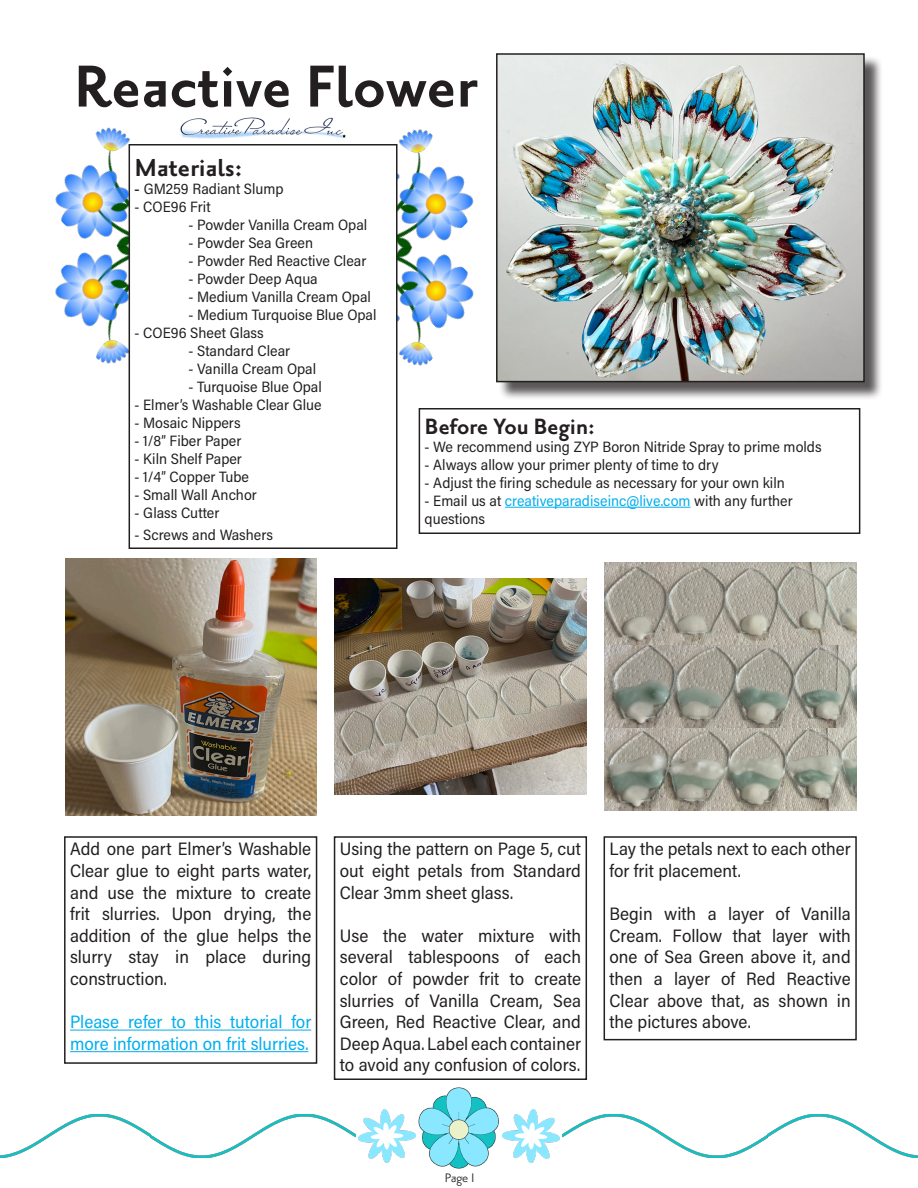
<style>
.page{position:relative;width:918px;height:1188px;background:#fff}
.page>*{position:absolute;margin:0;border:0;box-sizing:border-box;transform-origin:0 0}
.t1{font:700 72px "Priori Sans OT";color:#231f20}
.t2{font:700 30px "Priori Sans OT";color:#231f20}
.t3{font:700 27px "Priori Sans OT";color:#231f20}
.t4{font:18px/21.6px "Acumin Pro Semi Cond";color:#231f20;text-align:justify}
.t5{font:18px/21.6px "Acumin Pro Semi Cond";color:#00aeef}
.t6{font:15px/18px "Acumin Pro Semi Cond";color:#231f20}
.t7{font:15px "Priori Sans OT";color:#231f20}
.s1{font-family:"Arial"}
.s2{color:#00aeef}
</style>
<div class="page">
<img style="left:398px;top:274px;width:76px;height:92px">
<img style="left:398px;top:129px;width:76px;height:145px">
<img style="left:55px;top:272px;width:74px;height:102px">
<div style="left:498px;top:56px;width:385px;height:345px;background:#231f20;opacity:.75"></div>
<img style="left:499px;top:56px;width:363px;height:323px">
<div style="left:496px;top:53px;width:369px;height:329px;border:2px solid #231f20"></div>
<img style="left:180px;top:117px;width:166px;height:22px">
<hr style="left:505px;top:507px;width:186px;height:1px;background:#00aeef">
<div style="left:419px;top:408px;width:441px;height:126px;border:2px solid #231f20"></div>
<img style="left:66px;top:558px;width:251px;height:257px">
<img style="left:335px;top:579px;width:251px;height:216px">
<hr style="left:70px;top:1030px;width:241px;height:1px;background:#00aeef">
<hr style="left:70px;top:1051px;width:238px;height:1px;background:#00aeef">
<div style="left:64px;top:836px;width:253px;height:228px;border:2px solid #231f20"></div>
<div style="left:334px;top:836px;width:253px;height:244px;border:2px solid #231f20"></div>
<div style="left:604px;top:836px;width:253px;height:204px;border:2px solid #231f20"></div>
<img style="left:604px;top:562px;width:252px;height:249px">
<img style="left:55px;top:127px;width:75px;height:145px">
<div style="left:129px;top:144px;width:269px;height:405px;border:2px solid #231f20"></div>
<img style="left:419px;top:1087px;width:80px;height:82px">
<img style="left:359px;top:1109px;width:57px;height:53px">
<img style="left:502px;top:1109px;width:57px;height:53px">
<img style="left:562px;top:1114px;width:356px;height:43px">
<img style="left:0;top:1114px;width:356px;height:43px">
<p class="t1" style="left:73px;top:54px;width:405px">Reactive Flower</p>
<p class="t2" style="left:135px;top:154px;width:109px">Materials:</p>
<p class="t6" style="left:135px;top:179px;width:151px"><span class="s1">-</span> GM259 Radiant Slump</p>
<p class="t6" style="left:135px;top:197px;width:78px">- COE96 Frit</p>
<p class="t6" style="left:189px;top:215px;width:180px">- Powder Vanilla Cream Opal</p>
<p class="t6" style="left:189px;top:233px;width:126px">- Powder Sea Green</p>
<p class="t6" style="left:189px;top:251px;width:179px">- Powder Red Reactive Clear</p>
<p class="t6" style="left:189px;top:269px;width:131px">- Powder Deep Aqua</p>
<p class="t6" style="left:189px;top:287px;width:184px">- Medium Vanilla Cream Opal</p>
<p class="t6" style="left:189px;top:305px;width:190px">- Medium Turquoise Blue Opal</p>
<p class="t6" style="left:135px;top:323px;width:131px">- COE96 Sheet Glass</p>
<p class="t6" style="left:189px;top:341px;width:103px">- Standard Clear</p>
<p class="t6" style="left:189px;top:359px;width:129px">- Vanilla Cream Opal</p>
<p class="t6" style="left:189px;top:377px;width:135px">- Turquoise Blue Opal</p>
<p class="t6" style="left:135px;top:395px;width:189px">- Elmer’s Washable Clear Glue</p>
<p class="t6" style="left:135px;top:413px;width:108px">- Mosaic Nippers</p>
<p class="t6" style="left:135px;top:431px;width:108px">- 1/8” Fiber Paper</p>
<p class="t6" style="left:135px;top:449px;width:109px">- Kiln Shelf Paper</p>
<p class="t6" style="left:135px;top:467px;width:116px">- 1/4” Copper Tube</p>
<p class="t6" style="left:135px;top:485px;width:124px">- Small Wall Anchor</p>
<p class="t6" style="left:135px;top:503px;width:86px">- Glass Cutter</p>
<p class="t6" style="left:135px;top:525px;width:140px">- Screws and Washers</p>
<p class="t3" style="left:425px;top:414px;width:172px">Before You Begin:</p>
<p class="t6" style="left:425px;top:437px;width:399px">- We recommend using ZYP Boron Nitride Spray to prime molds</p>
<p class="t6" style="left:425px;top:455px;width:296px">- Always allow your primer plenty of time to dry</p>
<p class="t6" style="left:425px;top:473px;width:362px">- Adjust the firing schedule as necessary for your own kiln</p>
<p class="t6" style="left:425px;top:491px;width:370px">- Email us at <span class="s2">creativeparadiseinc@live.com</span> with any further questions</p>
<p class="t4" style="left:70px;top:838px;width:243px">Add one part Elmer’s Washable Clear glue to eight parts water, and use the mixture to create frit slurries. Upon drying, the addition of the glue helps the slurry stay in place during construction.</p>
<p class="t5" style="left:70px;top:1010px;width:243px">Please refer to this tutorial for more information on frit slurries.</p>
<p class="t4" style="left:340px;top:838px;width:243px">Using the pattern on Page 5, cut out eight petals from Standard Clear 3mm sheet glass.</p>
<p class="t4" style="left:340px;top:924px;width:243px">Use the water mixture with several tablespoons of each color of powder frit to create slurries of Vanilla Cream, Sea Green, Red Reactive Clear, and Deep Aqua. Label each container to avoid any confusion of colors.</p>
<p class="t4" style="left:610px;top:838px;width:243px">Lay the petals next to each other for frit placement.</p>
<p class="t4" style="left:610px;top:902px;width:243px">Begin with a layer of Vanilla Cream. Follow that layer with one of Sea Green above it, and then a layer of Red Reactive Clear above that, as shown in the pictures above.</p>
<p class="t7" style="left:445px;top:1171px;width:31px">Page 1</p>
</div>
